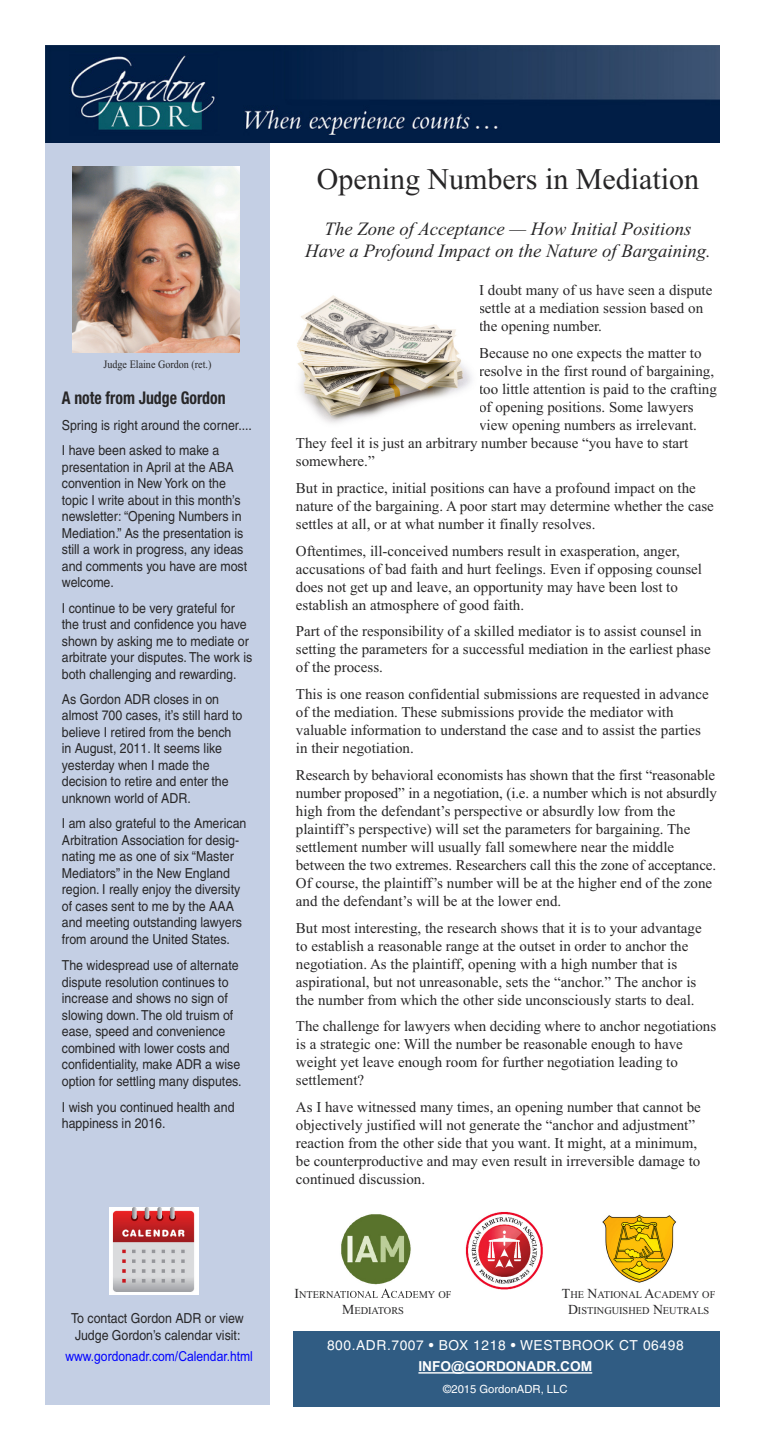
<style>
.page{position:relative;width:765px;height:1450px;background:#fff}
.page>*{position:absolute;margin:0;border:0;box-sizing:border-box;transform-origin:0 0}
.t1{font:30px "Times New Roman";color:#272627}
.t2{font:italic 18.75px/22.5px "Times New Roman";color:#272627;text-align:center}
.t3{font:700 condensed 17.5px "Helvetica Neue";color:#272627;scale:.9 1}
.t4{font:15px/18px "Times New Roman";color:#272627}
.t5{font:13.75px/16.5px "Helvetica";color:#272627;scale:.9 1}
.t6{font:13.75px "Helvetica";letter-spacing:.045em;color:#fff}
.t7{font:13.75px "Arial";color:#00f;scale:.88 1}
.t8{font:700 13.75px "Arial";color:#fff}
.t9{font:11.25px "Times New Roman";color:#272627;scale:.9 1}
.t10{font:11.25px "Helvetica";color:#fff}
.t11{font:10.25px/16.5px "Times New Roman";color:#272627;text-align:center}
.s1{font-size:13.75px}
</style>
<div class="page">
<div style="left:45px;top:132px;width:225px;height:1273px;background:#c4cfe4"></div>
<img style="left:72px;top:166px;width:168px;height:186px">
<div style="left:294px;top:1330px;width:426px;height:76px;background:#305c83"></div>
<hr style="left:418px;top:1372px;width:174px;height:1px;background:#fff">
<img style="left:110px;top:1207px;width:89px;height:88px">
<img style="left:465px;top:1211px;width:78px;height:78px">
<img style="left:602px;top:1214px;width:74px;height:69px">
<img style="left:341px;top:1214px;width:78px;height:84px">
<svg style="left:337px;top:1289px;width:12px;height:9px"></svg>
<img style="left:45px;top:45px;width:675px;height:97px">
<img style="left:297px;top:295px;width:175px;height:128px">
<p class="t9" style="left:104px;top:357px;width:121px">Judge Elaine Gordon (ret.)</p>
<p class="t3" style="left:62px;top:383px;width:183px">A note from Judge Gordon</p>
<p class="t5" style="left:62px;top:414px;width:213px;line-height:25.2px">Spring is right around the corner....<br>I have been asked to make a</p>
<p class="t5" style="left:62px;top:460px;width:207px">presentation in April at the ABA convention in New York on the topic I write about in this month’s newsletter: “Opening Numbers in<br>Mediation.” As the presentation is still a work in progress, any ideas and comments you have are most welcome.</p>
<p class="t5" style="left:62px;top:601px;width:213px">I continue to be very grateful for the trust and confidence you have shown by asking me to mediate or arbitrate your disputes. The work is both challenging and rewarding.</p>
<p class="t5" style="left:62px;top:692px;width:202px">As Gordon ADR closes in on almost 700 cases, it’s still hard to believe I retired from the bench in August, 2011. It seems like yesterday when I made the decision to retire and enter the unknown world of ADR.</p>
<p class="t5" style="left:62px;top:816px;width:207px">I am also grateful to the American<br>Arbitration Association for desig&shy;nating me as one of six “Master<br>Mediators” in the New England region. I really enjoy the diversity of cases sent to me by the AAA and meeting outstanding lawyers from around the United States.</p>
<p class="t5" style="left:62px;top:958px;width:201px">The widespread use of alternate dispute resolution continues to increase and shows no sign of slowing down. The old truism of ease, speed and convenience combined with lower costs and confidentiality, make ADR a wise option for settling many disputes.</p>
<p class="t5" style="left:62px;top:1100px;width:193px">I wish you continued health and happiness in 2016.</p>
<p class="t5" style="left:71px;top:1311px;width:193px">To contact Gordon ADR or view<br>Judge Gordon’s calendar visit:</p>
<p class="t7" style="left:65px;top:1348px;width:215px">www.gordonadr.com/Calendar.html</p>
<h1 class="t1" style="left:317px;top:161px;width:384px">Opening Numbers in Mediation</h1>
<p class="t2" style="left:305px;top:217px;width:407px">The Zone of Acceptance — How Initial Positions<br>Have a Profound Impact on the Nature of Bargaining.</p>
<p class="t4" style="left:479px;top:281px;width:235px">I doubt many of us have seen a dispute settle at a mediation session based on the opening number.</p>
<p class="t4" style="left:479px;top:344px;width:224px">Because no one expects the matter to</p>
<p class="t4" style="left:479px;top:362px;width:237px">resolve in the first round of bargaining,</p>
<p class="t4" style="left:479px;top:380px;width:239px">too little attention is paid to the crafting</p>
<p class="t4" style="left:479px;top:398px;width:216px">of opening positions. Some lawyers</p>
<p class="t4" style="left:479px;top:416px;width:219px">view opening numbers as irrelevant.</p>
<p class="t4" style="left:296px;top:434px;width:394px">They feel it is just an arbitrary number because “you have to start</p>
<p class="t4" style="left:296px;top:452px;width:80px">somewhere.”</p>
<p class="t4" style="left:296px;top:479px;width:419px">But in practice, initial positions can have a profound impact on the nature of the bargaining. A poor start may determine whether the case settles at all, or at what number it finally resolves.</p>
<p class="t4" style="left:296px;top:541px;width:408px">Oftentimes, ill-conceived numbers result in exasperation, anger, accusations of bad faith and hurt feelings. Even if opposing counsel does not get up and leave, an opportunity may have been lost to establish an atmosphere of good faith.</p>
<p class="t4" style="left:296px;top:622px;width:416px">Part of the responsibility of a skilled mediator is to assist counsel in setting the parameters for a successful mediation in the earliest phase of the process.</p>
<p class="t4" style="left:296px;top:685px;width:414px">This is one reason confidential submissions are requested in advance of the mediation. These submissions provide the mediator with valuable information to understand the case and to assist the parties in their negotiation.</p>
<p class="t4" style="left:296px;top:766px;width:423px">Research by behavioral economists has shown that the first “reasonable number proposed” in a negotiation, (i.e. a number which is not absurdly high from the defendant’s perspective or absurdly low from the plaintiff’s perspective) will set the parameters for bargaining. The settlement number will usually fall somewhere near the middle between the two extremes. Researchers call this the zone of acceptance.<br>Of course, the plaintiff’s number will be at the higher end of the zone and the defendant’s will be at the lower end.</p>
<p class="t4" style="left:296px;top:918px;width:407px">But most interesting, the research shows that it is to your advantage to establish a reasonable range at the outset in order to anchor the negotiation. As the plaintiff, opening with a high number that is aspirational, but not unreasonable, sets the “anchor.” The anchor is the number from which the other side unconsciously starts to deal.</p>
<p class="t4" style="left:296px;top:1017px;width:422px">The challenge for lawyers when deciding where to anchor negotiations is a strategic one: Will the number be reasonable enough to have weight yet leave enough room for further negotiation leading to settlement?</p>
<p class="t4" style="left:296px;top:1098px;width:406px">As I have witnessed many times, an opening number that cannot be objectively justified will not generate the “anchor and adjustment” reaction from the other side that you want. It might, at a minimum, be counterproductive and may even result in irreversible damage to continued discussion.</p>
<p class="t11" style="left:295px;top:1286px;width:158px"><span class="s1">I</span>NTERNATIONAL <span class="s1">A</span>CADEMY OF<br><span class="s1">M</span>EDIATORS</p>
<p class="t11" style="left:562px;top:1286px;width:155px"><span class="s1">T</span>HE <span class="s1">N</span>ATIONAL <span class="s1">A</span>CADEMY OF<br><span class="s1">D</span>ISTINGUISHED <span class="s1">N</span>EUTRALS</p>
<p class="t6" style="left:327px;top:1340px;width:358px">800.ADR.7007 • BOX 1218 • WESTBROOK CT 06498</p>
<p class="t8" style="left:418px;top:1358px;width:175px">INFO@GORDONADR.COM</p>
<p class="t10" style="left:443px;top:1384px;width:126px">©2015 GordonADR, LLC</p>
</div>
